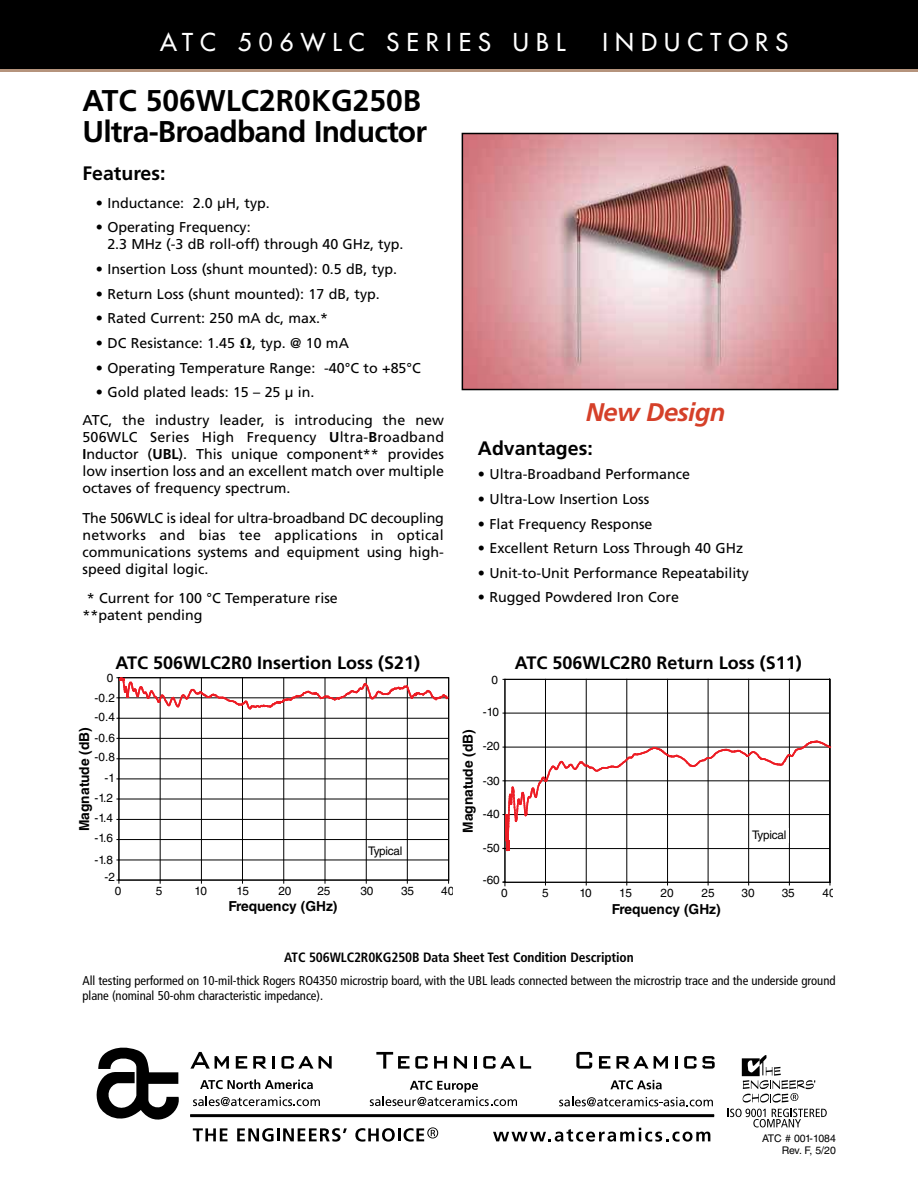
<style>
.page{position:relative;width:918px;height:1188px;background:#fff}
.page>*{position:absolute;margin:0;border:0;box-sizing:border-box;transform-origin:0 0}
.t1{font:700 30px/31.5px "Frutiger LT Std";letter-spacing:-.025em;color:#000}
.t2{font:italic 700 25.5px "Frutiger LT Std";letter-spacing:-.025em;color:#d54029}
.t3{font:500 24px "Futura Std";letter-spacing:.295em;color:#fff}
.t4{font:700 19.5px "Frutiger LT Std";color:#000}
.t5{font:700 18px "Frutiger LT Std";color:#000}
.t6{font:14.25px/17.1px "Frutiger LT Std";color:#000}
.t7{font:700 13.8px "Helvetica LT Std";color:#000}
.t8{font:700 condensed 13.5px "Frutiger LT Std";letter-spacing:-.01em;color:#000}
.t9{font:condensed 12.75px/15.3px "Frutiger LT Std";letter-spacing:-.005em;color:#000}
.t10{font:11.85px "Helvetica LT Std";color:#010101}
.t11{font:11.85px "Helvetica LT Std";letter-spacing:-.02em;color:#000}
.t12{font:10.5px/12.6px "Helvetica LT Std";letter-spacing:-.01em;color:#000;text-align:right}
.s1{font-weight:700}
</style>
<div class="page">
<div style="left:0;top:0;width:918px;height:70px;background:#000"></div>
<svg style="left:200px;top:1079px;width:113px;height:10px"></svg>
<svg style="left:193px;top:1096px;width:127px;height:10px"></svg>
<svg style="left:610px;top:1080px;width:52px;height:9px"></svg>
<svg style="left:559px;top:1097px;width:154px;height:9px"></svg>
<svg style="left:370px;top:1081px;width:147px;height:25px"></svg>
<hr style="left:190px;top:1114px;width:524px;height:3px;background:#000">
<svg style="left:96px;top:1047px;width:83px;height:73px"></svg>
<svg style="left:742px;top:1055px;width:73px;height:48px"></svg>
<svg style="left:193px;top:1128px;width:35px;height:13px"></svg>
<svg style="left:237px;top:1128px;width:110px;height:14px"></svg>
<svg style="left:493px;top:1128px;width:217px;height:14px"></svg>
<svg style="left:190px;top:1052px;width:39px;height:17px"></svg>
<svg style="left:236px;top:1056px;width:11px;height:13px"></svg>
<svg style="left:253px;top:1056px;width:22px;height:13px"></svg>
<svg style="left:281px;top:1056px;width:51px;height:13px"></svg>
<svg style="left:376px;top:1052px;width:52px;height:17px"></svg>
<svg style="left:434px;top:1056px;width:13px;height:13px"></svg>
<svg style="left:454px;top:1056px;width:13px;height:13px"></svg>
<svg style="left:474px;top:1056px;width:3px;height:13px"></svg>
<svg style="left:483px;top:1056px;width:48px;height:13px"></svg>
<svg style="left:576px;top:1052px;width:16px;height:17px"></svg>
<svg style="left:599px;top:1056px;width:11px;height:13px"></svg>
<svg style="left:616px;top:1056px;width:52px;height:13px"></svg>
<svg style="left:675px;top:1056px;width:3px;height:13px"></svg>
<svg style="left:684px;top:1056px;width:31px;height:13px"></svg>
<svg style="left:728px;top:1109px;width:99px;height:18px"></svg>
<svg style="left:355px;top:1127px;width:83px;height:15px"></svg>
<img style="left:465px;top:136px;width:371px;height:251px">
<div style="left:462px;top:133px;width:377px;height:257px;border:2px solid #000"></div>
<hr style="left:119px;top:860px;width:330px;height:1px;background:#010101">
<hr style="left:119px;top:839px;width:330px;height:1px;background:#010101">
<hr style="left:119px;top:819px;width:330px;height:1px;background:#010101">
<hr style="left:119px;top:799px;width:330px;height:1px;background:#010101">
<hr style="left:119px;top:779px;width:330px;height:1px;background:#010101">
<hr style="left:119px;top:759px;width:330px;height:1px;background:#010101">
<hr style="left:119px;top:738px;width:330px;height:1px;background:#010101">
<hr style="left:119px;top:718px;width:330px;height:1px;background:#010101">
<hr style="left:160px;top:678px;width:1px;height:202px;background:#010101">
<hr style="left:201px;top:678px;width:1px;height:202px;background:#010101">
<hr style="left:242px;top:678px;width:1px;height:202px;background:#010101">
<hr style="left:283px;top:678px;width:1px;height:202px;background:#010101">
<hr style="left:325px;top:678px;width:1px;height:202px;background:#010101">
<hr style="left:366px;top:678px;width:1px;height:202px;background:#010101">
<hr style="left:407px;top:678px;width:1px;height:202px;background:#010101">
<div style="left:118px;top:677px;width:331px;height:204px;border:1px solid #000"></div>
<svg style="left:117px;top:677px;width:331px;height:33px"></svg>
<svg style="left:502px;top:678px;width:329px;height:209px"></svg>
<hr style="left:505px;top:713px;width:325px;height:1px;background:#000">
<hr style="left:545px;top:679px;width:1px;height:203px;background:#000">
<hr style="left:586px;top:679px;width:1px;height:203px;background:#000">
<hr style="left:627px;top:679px;width:1px;height:203px;background:#000">
<hr style="left:667px;top:679px;width:1px;height:203px;background:#000">
<hr style="left:708px;top:679px;width:1px;height:203px;background:#000">
<hr style="left:748px;top:679px;width:1px;height:203px;background:#000">
<hr style="left:789px;top:679px;width:1px;height:203px;background:#000">
<div style="left:504px;top:679px;width:327px;height:204px;border:1px solid #000"></div>
<svg style="left:503px;top:882px;width:3px;height:4px"></svg>
<svg style="left:503px;top:741px;width:329px;height:110px"></svg>
<hr style="left:0;top:69px;width:918px;height:3px;background:#b5947d">
<h3 class="t3" style="left:160px;top:29px;width:407px">ATC 506WLC SERIES UBL</h3>
<h3 class="t3" style="left:603px;top:29px;width:187px">INDUCTORS</h3>
<h1 class="t1" style="left:82px;top:87px;width:346px">ATC 506WLC2R0KG250B<br>Ultra-Broadband Inductor</h1>
<h3 class="t4" style="left:82px;top:165px;width:85px">Features:</h3>
<p class="t6" style="left:96px;top:195px;width:175px">• Inductance: 2.0 µH, typ.</p>
<p class="t6" style="left:107px;top:220px;width:297px;text-indent:-11px">• Operating Frequency:<br>2.3 MHz (-3 dB roll-off) through 40 GHz, typ.</p>
<p class="t6" style="left:96px;top:262px;width:303px">• Insertion Loss (shunt mounted): 0.5 dB, typ.</p>
<p class="t6" style="left:96px;top:286px;width:285px">• Return Loss (shunt mounted): 17 dB, typ.</p>
<p class="t6" style="left:96px;top:311px;width:234px">• Rated Current: 250 mA dc, max.*</p>
<p class="t6" style="left:96px;top:336px;width:254px">• DC Resistance: 1.45 , typ. @ 10 mA</p>
<p class="t6" style="left:96px;top:360px;width:326px">• Operating Temperature Range: -40°C to +85°C</p>
<p class="t6" style="left:82px;top:380px;width:363px;line-height:27.8px;text-indent:13px">• Gold plated leads: 15 – 25 µ in.<br>ATC, the industry leader, is introducing the new</p>
<p class="t6" style="left:82px;top:430px;width:363px;text-align:justify">506WLC Series High Frequency <span class="s1">U</span>ltra-<span class="s1">B</span>roadband <span class="s1">I</span>nductor (<span class="s1">UBL</span>). This unique component** provides low insertion loss and an excellent match over multiple octaves of frequency spectrum.</p>
<p class="t6" style="left:82px;top:510px;width:363px;text-align:justify">The 506WLC is ideal for ultra-broadband DC decoupling networks and bias tee applications in optical communications systems and equipment using high&shy;speed digital logic.</p>
<p class="t6" style="left:82px;top:591px;width:257px;text-indent:4px">* Current for 100 °C Temperature rise **patent pending</p>
<h2 class="t2" style="left:586px;top:402px;width:141px">New Design</h2>
<h3 class="t4" style="left:478px;top:441px;width:116px">Advantages:</h3>
<p class="t6" style="left:478px;top:467px;width:214px">• Ultra-Broadband Performance</p>
<p class="t6" style="left:478px;top:492px;width:173px">• Ultra-Low Insertion Loss</p>
<p class="t6" style="left:478px;top:516px;width:176px">• Flat Frequency Response</p>
<p class="t6" style="left:478px;top:541px;width:267px">• Excellent Return Loss Through 40 GHz</p>
<p class="t6" style="left:478px;top:565px;width:272px">• Unit-to-Unit Performance Repeatability</p>
<p class="t6" style="left:478px;top:590px;width:203px">• Rugged Powdered Iron Core</p>
<p class="t5" style="left:116px;top:655px;width:306px">ATC 506WLC2R0 Insertion Loss (S21)</p>
<p class="t5" style="left:515px;top:655px;width:288px">ATC 506WLC2R0 Return Loss (S11)</p>
<p class="t10" style="left:107px;top:674px;width:8px">0</p>
<p class="t10" style="left:492px;top:675px;width:8px">0</p>
<p class="t10" style="left:95px;top:693px;width:22px">-0.2</p>
<p class="t10" style="left:95px;top:713px;width:22px">-0.4</p>
<p class="t10" style="left:483px;top:707px;width:18px">-10</p>
<p class="t7" style="left:79px;top:831px;width:105px;rotate:-90deg">Magnatude (dB)</p>
<p class="t10" style="left:95px;top:734px;width:22px">-0.6</p>
<p class="t10" style="left:95px;top:752px;width:22px">-0.8</p>
<p class="t10" style="left:104px;top:774px;width:12px">-1</p>
<p class="t10" style="left:95px;top:793px;width:20px">-1.2</p>
<p class="t10" style="left:95px;top:814px;width:20px">-1.4</p>
<p class="t10" style="left:95px;top:834px;width:20px">-1.6</p>
<p class="t10" style="left:95px;top:855px;width:20px">-1.8</p>
<p class="t11" style="left:368px;top:846px;width:36px">Typical</p>
<p class="t7" style="left:463px;top:833px;width:105px;rotate:-90deg">Magnatude (dB)</p>
<p class="t10" style="left:483px;top:742px;width:19px">-20</p>
<p class="t10" style="left:483px;top:776px;width:19px">-30</p>
<p class="t10" style="left:483px;top:809px;width:19px">-40</p>
<p class="t10" style="left:483px;top:844px;width:19px">-50</p>
<p class="t11" style="left:752px;top:831px;width:36px">Typical</p>
<p class="t10" style="left:104px;top:873px;width:12px">-2</p>
<p class="t10" style="left:483px;top:876px;width:19px">-60</p>
<p class="t10" style="left:115px;top:887px;width:8px">0</p>
<p class="t10" style="left:156px;top:887px;width:8px">5</p>
<p class="t10" style="left:195px;top:887px;width:14px">10</p>
<p class="t10" style="left:236px;top:887px;width:14px">15</p>
<p class="t10" style="left:278px;top:887px;width:15px">20</p>
<p class="t10" style="left:317px;top:887px;width:15px">25</p>
<p class="t10" style="left:360px;top:887px;width:15px">30</p>
<p class="t10" style="left:401px;top:887px;width:15px">35</p>
<p class="t10" style="left:441px;top:887px;width:15px">40</p>
<p class="t10" style="left:501px;top:888px;width:8px">0</p>
<p class="t10" style="left:542px;top:888px;width:8px">5</p>
<p class="t10" style="left:579px;top:888px;width:14px">10</p>
<p class="t10" style="left:619px;top:888px;width:14px">15</p>
<p class="t10" style="left:661px;top:888px;width:15px">20</p>
<p class="t10" style="left:701px;top:888px;width:15px">25</p>
<p class="t10" style="left:741px;top:888px;width:15px">30</p>
<p class="t10" style="left:782px;top:888px;width:15px">35</p>
<p class="t10" style="left:823px;top:888px;width:15px">40</p>
<p class="t7" style="left:228px;top:901px;width:111px">Frequency (GHz)</p>
<p class="t7" style="left:612px;top:904px;width:111px">Frequency (GHz)</p>
<p class="t8" style="left:284px;top:952px;width:351px">ATC 506WLC2R0KG250B Data Sheet Test Condition Description</p>
<p class="t9" style="left:82px;top:974px;width:755px">All testing performed on 10-mil-thick Rogers RO4350 microstrip board, with the UBL leads connected between the microstrip trace and the underside ground plane (nominal 50-ohm characteristic impedance).</p>
<p class="t12" style="left:762px;top:1133px;width:75px">ATC # 001-1084<br>Rev. F, 5/20</p>
</div>
